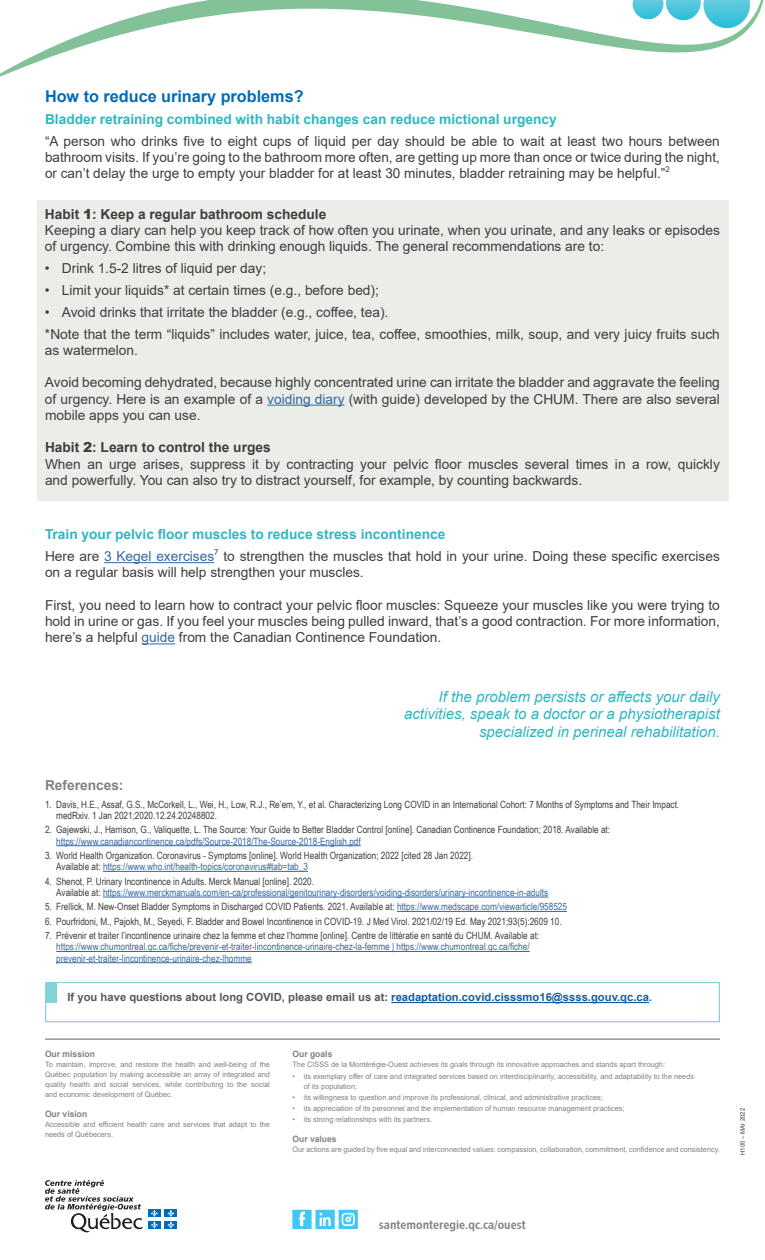
<style>
.page{position:relative;width:765px;height:1260px;background:#fff}
.page>*{position:absolute;margin:0;border:0;box-sizing:border-box;transform-origin:0 0}
.Sous-titre{font:700 16.25px "Arial";color:#006cb7}
.Mise_en_évidence{font:italic 15px/17.5px "Arial";color:#2fb7c2;text-align:right}
.Texte{font:13.75px/16.2px "Arial";color:#3e3e3f}
.Sous_sous-titre{font:700 13.75px "Arial";color:#2fb7c2}
.Texte-2{font:700 13.75px "Arial";color:#3e3e3f}
.Références{font:700 13.75px "Arial";color:#808285}
.Site_web_-_C4{font:12.5px "Chaloult Cond Demi Gras Normal";color:#808285}
.Références-2{font:700 11.25px "Arial";color:#57585a}
.Références___Texte_b{font:10px/11.2px "Arial Narrow";color:#3e3e3f}
.Références___Texte_b-2{font:10px/11.2px "Arial Narrow";color:#3667a4}
.Mission_-_titre{font:700 8.75px "Arial";color:#808285}
.Mission_-_texte{font:7.5px/10px "Arial";color:#808285}
.t1{font:6.25px "Arial";color:#3e3e3f;scale:.95 1}
.s1{font-weight:900}
.s2{color:#3667a4}
.s3{color:#3e3e3f}
.s4{color:#175d9e}
.s5{font-size:10px;color:#175d9e}
</style>
<div class="page">
<svg style="left:0;top:0;width:764px;height:77px"></svg>
<div style="left:37px;top:200px;width:691px;height:300px;background:#eaede8"></div>
<hr style="left:56px;top:845px;width:305px;height:1px;background:#3667a4">
<hr style="left:103px;top:871px;width:205px;height:1px;background:#3667a4">
<hr style="left:103px;top:897px;width:445px;height:1px;background:#3667a4">
<hr style="left:397px;top:911px;width:170px;height:1px;background:#3667a4">
<hr style="left:56px;top:951px;width:474px;height:1px;background:#3667a4">
<hr style="left:56px;top:962px;width:196px;height:1px;background:#3667a4">
<hr style="left:267px;top:405px;width:78px;height:1px;background:#3667a4">
<hr style="left:104px;top:562px;width:110px;height:1px;background:#3667a4">
<hr style="left:142px;top:643px;width:33px;height:1px;background:#3667a4">
<hr style="left:45px;top:1039px;width:675px;height:1px;background:#808285">
<svg style="left:45px;top:1181px;width:98px;height:52px"></svg>
<div style="left:148px;top:1209px;width:13px;height:8px;background:#006cb7"></div>
<div style="left:165px;top:1209px;width:12px;height:8px;background:#006cb7"></div>
<div style="left:148px;top:1221px;width:13px;height:8px;background:#006cb7"></div>
<svg style="left:151px;top:1210px;width:7px;height:19px"></svg>
<div style="left:165px;top:1221px;width:12px;height:8px;background:#006cb7"></div>
<svg style="left:168px;top:1210px;width:6px;height:19px"></svg>
<svg style="left:292px;top:1210px;width:66px;height:19px"></svg>
<div style="left:45px;top:982px;width:675px;height:40px;border:1px solid #82d4da"></div>
<div style="left:45px;top:982px;width:12px;height:21px;background:#82d4da"></div>
<hr style="left:391px;top:1002px;width:258px;height:1px;background:#175d9e">
<p class="Sous-titre" style="left:45px;top:85px;width:260px">How to reduce urinary problems?</p>
<p class="Sous_sous-titre" style="left:45px;top:109px;width:513px">Bladder retraining combined with habit changes can reduce mictional urgency</p>
<p class="Texte" style="left:45px;top:133px;width:676px;text-align:justify">“A person who drinks five to eight cups of liquid per day should be able to wait at least two hours between bathroom visits. If you’re going to the bathroom more often, are getting up more than once or twice during the night, or can’t delay the urge to empty your bladder for at least 30 minutes, bladder retraining may be helpful.”<sup>2</sup></p>
<p class="Texte-2" style="left:45px;top:204px;width:283px">Habit <span class="s1">1</span>: Keep a regular bathroom schedule</p>
<p class="Texte" style="left:45px;top:222px;width:676px">Keeping a diary can help you keep track of how often you urinate, when you urinate, and any leaks or episodes of urgency. Combine this with drinking enough liquids. The general recommendations are to:</p>
<p class="Texte" style="left:45px;top:260px;width:223px">• Drink 1.5-2 litres of liquid per day;</p>
<p class="Texte" style="left:45px;top:282px;width:336px">• Limit your liquids* at certain times (e.g., before bed);</p>
<p class="Texte" style="left:45px;top:304px;width:345px">• Avoid drinks that irritate the bladder (e.g., coffee, tea).</p>
<p class="Texte" style="left:45px;top:326px;width:676px">*Note that the term “liquids” includes water, juice, tea, coffee, smoothies, milk, soup, and very juicy fruits such as watermelon.</p>
<p class="Texte" style="left:45px;top:374px;width:676px;text-align:justify">Avoid becoming dehydrated, because highly concentrated urine can irritate the bladder and aggravate the feeling of urgency. Here is an example of a <span class="s2">voiding diary</span> (with guide) developed by the CHUM. There are also several mobile apps you can use.</p>
<p class="Texte-2" style="left:45px;top:438px;width:227px">Habit <span class="s1">2</span>: Learn to control the urges</p>
<p class="Texte" style="left:45px;top:456px;width:676px">When an urge arises, suppress it by contracting your pelvic floor muscles several times in a row, quickly and powerfully. You can also try to distract yourself, for example, by counting backwards.</p>
<p class="Sous_sous-titre" style="left:45px;top:525px;width:402px">Train your pelvic floor muscles to reduce stress incontinence</p>
<p class="Texte" style="left:45px;top:548px;width:676px">Here are <span class="s2">3 Kegel exercises</span><sup>7</sup> to strengthen the muscles that hold in your urine. Doing these specific exercises on a regular basis will help strengthen your muscles.</p>
<p class="Texte" style="left:45px;top:597px;width:677px;text-align:justify">First, you need to learn how to contract your pelvic floor muscles: Squeeze your muscles like you were trying to hold in urine or gas. If you feel your muscles being pulled inward, that’s a good contraction. For more information, here’s a helpful <span class="s2">guide</span> from the Canadian Continence Foundation.</p>
<p class="Mise_en_évidence" style="left:404px;top:688px;width:317px">If the problem persists or affects your daily activities, speak to a doctor or a physiotherapist specialized in perineal rehabilitation.</p>
<p class="Références" style="left:45px;top:775px;width:80px">References:</p>
<p class="Références___Texte_b" style="left:56px;top:798px;width:624px;text-indent:-11px">1. Davis, H.E., Assaf, G.S., McCorkell, L., Wei, H., Low, R.J., Re’em, Y., et al. Characterizing Long COVID in an International Cohort: 7 Months of Symptoms and Their Impact. medRxiv. 1 Jan 2021;2020.12.24.20248802.</p>
<p class="Références___Texte_b" style="left:56px;top:824px;width:555px;text-indent:-11px">2. Gajewski, J., Harrison, G., Valiquette, L. The Source: Your Guide to Better Bladder Control [online]. Canadian Continence Foundation; 2018. Available at: <span class="s2">https://www.canadiancontinence.ca/pdfs/Source-2018/The-Source-2018-English.pdf</span></p>
<p class="Références___Texte_b" style="left:56px;top:850px;width:418px;text-indent:-11px">3. World Health Organization. Coronavirus - Symptoms [online]. World Health Organization; 2022 [cited 28 Jan 2022].<br>Available at: <span class="s2">https://www.who.int/health-topics/coronavirus#tab=tab_3</span></p>
<p class="Références___Texte_b-2" style="left:56px;top:875px;width:494px;text-indent:-11px"><span class="s3">4. Shenot, P. Urinary Incontinence in Adults. Merck Manual [online]. 2020.<br>Available at:</span> https://www.merckmanuals.com/en-ca/professional/genitourinary-disorders/voiding-disorders/urinary-incontinence-in-adults</p>
<p class="Références___Texte_b" style="left:45px;top:901px;width:524px">5. Frellick, M. New-Onset Bladder Symptoms in Discharged COVID Patients. 2021. Available at: <span class="s2">https://www.medscape.com/viewarticle/958525</span></p>
<p class="Références___Texte_b" style="left:45px;top:915px;width:518px">6. Pourfridoni, M., Pajokh, M., Seyedi, F. Bladder and Bowel Incontinence in COVID-19. J Med Virol. 2021/02/19 Ed. May 2021;93(5):2609 10.</p>
<p class="Références___Texte_b-2" style="left:56px;top:930px;width:485px;text-indent:-11px"><span class="s3">7. Prévenir et traiter l’incontinence urinaire chez la femme et chez l’homme [online]. Centre de littératie en santé du CHUM. Available at: </span>https://www.chumontreal.qc.ca/fiche/prevenir-et-traiter-lincontinence-urinaire-chez-la-femme | https://www.chumontreal.qc.ca/fiche/ prevenir-et-traiter-lincontinence-urinaire-chez-lhomme</p>
<p class="Références-2" style="left:68px;top:989px;width:586px">If you have questions about long COVID, please email us at: <span class="s4">readaptation.covid.cisssmo16@ssss.gouv.qc.ca</span><span class="s5">.</span></p>
<p class="Mission_-_titre" style="left:45px;top:1048px;width:51px">Our mission</p>
<p class="Mission_-_texte" style="left:45px;top:1060px;width:226px;text-align:justify">To maintain, improve, and restore the health and well-being of the Québec population by making accessible an array of integrated and quality health and social services, while contributing to the social and economic development of Québec.</p>
<p class="Mission_-_titre" style="left:45px;top:1108px;width:44px">Our vision</p>
<p class="Mission_-_texte" style="left:45px;top:1120px;width:226px">Accessible and efficient health care and services that adapt to the needs of Québecers.</p>
<p class="Mission_-_titre" style="left:292px;top:1048px;width:41px">Our goals</p>
<p class="Mission_-_texte" style="left:292px;top:1060px;width:374px">The CISSS de la Montérégie-Ouest achieves its goals through its innovative approaches and stands apart through:</p>
<p class="Mission_-_texte" style="left:304px;top:1071px;width:392px;text-indent:-11px">• its exemplary offer of care and integrated services based on interdisciplinarity, accessibility, and adaptability to the needs of its population;</p>
<p class="Mission_-_texte" style="left:292px;top:1092px;width:312px">• its willingness to question and improve its professional, clinical, and administrative practices;</p>
<p class="Mission_-_texte" style="left:292px;top:1103px;width:334px">• its appreciation of its personnel and the implementation of human resource management practices;</p>
<p class="Mission_-_texte" style="left:292px;top:1115px;width:141px">• its strong relationships with its partners.</p>
<p class="Mission_-_titre" style="left:292px;top:1133px;width:46px">Our values</p>
<p class="Mission_-_texte" style="left:292px;top:1145px;width:429px">Our actions are guided by five equal and interconnected values: compassion, collaboration, commitment, confidence and consistency.</p>
<p class="t1" style="left:738px;top:1155px;width:51px;rotate:-90deg">H100 – MAI 2022</p>
<p class="Site_web_-_C4" style="left:379px;top:1217px;width:148px">santemonteregie.qc.ca/ouest</p>
</div>
